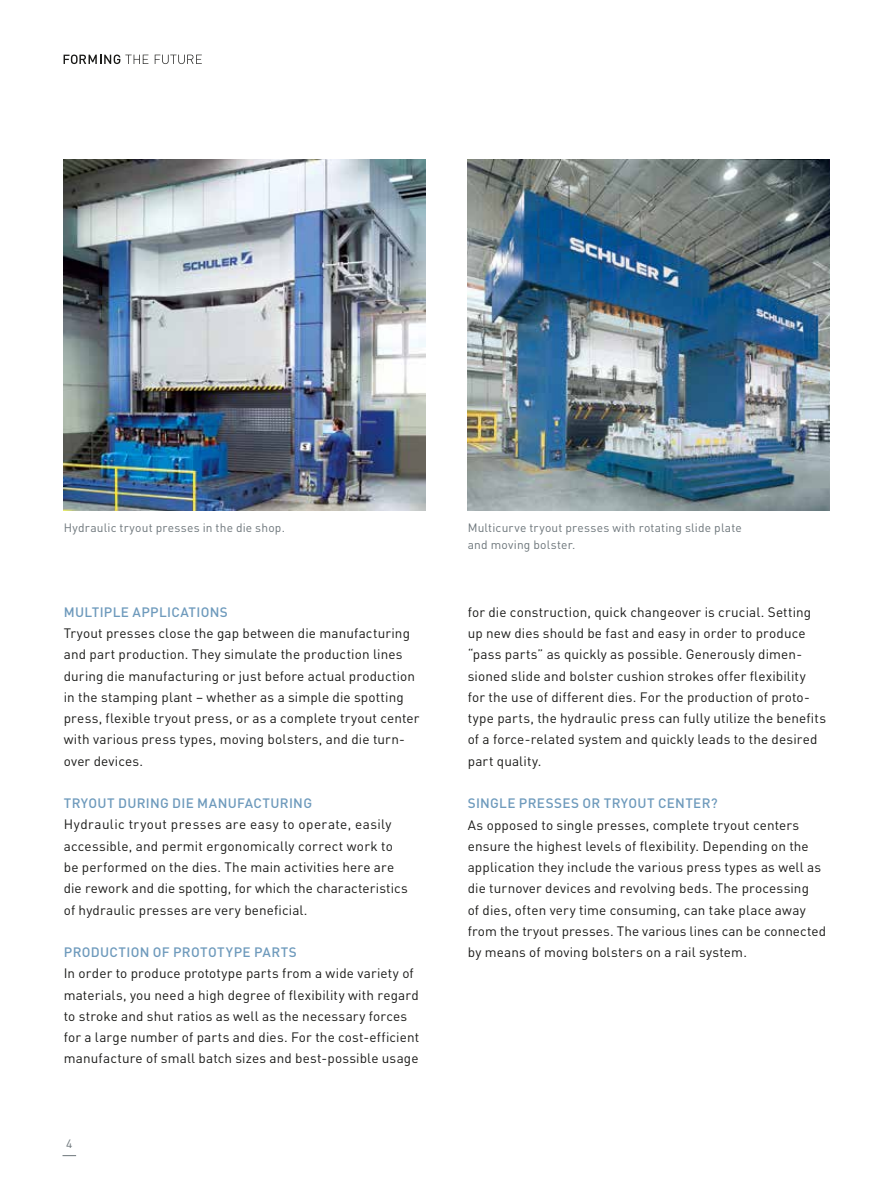
<style>
.page{position:relative;width:893px;height:1191px;background:#fff}
.page>*{position:absolute;margin:0;border:0;box-sizing:border-box;transform-origin:0 0}
.t1{font:13.5px/21.3px "DIN Pro";letter-spacing:.01em;color:#1a1a18}
.t2{font:500 13.5px "DIN Pro";letter-spacing:.025em;color:#6e9abc}
.t3{font:12px/17.2px "DIN Pro";letter-spacing:.02em;color:#6c757a}
</style>
<div class="page">
<svg style="left:63px;top:1155px;width:13px;height:1px"></svg>
<svg style="left:64px;top:55px;width:84px;height:9px"></svg>
<svg style="left:155px;top:55px;width:47px;height:9px"></svg>
<img style="left:468px;top:159px;width:361px;height:351px">
<img style="left:64px;top:159px;width:361px;height:351px">
<p class="t3" style="left:64px;top:517px;width:223px">Hydraulic tryout presses in the die shop.</p>
<p class="t3" style="left:468px;top:517px;width:276px">Multicurve tryout presses with rotating slide plate and moving bolster.</p>
<p class="t2" style="left:64px;top:601px;width:166px">MULTIPLE APPLICATIONS</p>
<p class="t1" style="left:64px;top:621px;width:357px">Tryout presses close the gap between die manufacturing and part production. They simulate the production lines during die manufacturing or just before actual production in the stamping plant – whether as a simple die spotting press, flexible tryout press, or as a complete tryout center with various press types, moving bolsters, and die turn&shy;over devices.</p>
<p class="t2" style="left:64px;top:792px;width:250px">TRYOUT DURING DIE MANUFACTURING</p>
<p class="t1" style="left:64px;top:812px;width:346px">Hydraulic tryout presses are easy to operate, easily accessible, and permit ergonomically correct work to be performed on the dies. The main activities here are die rework and die spotting, for which the characteristics of hydraulic presses are very beneficial.</p>
<p class="t2" style="left:64px;top:941px;width:234px">PRODUCTION OF PROTOTYPE PARTS</p>
<p class="t1" style="left:64px;top:961px;width:357px">In order to produce prototype parts from a wide variety of materials, you need a high degree of flexibility with regard to stroke and shut ratios as well as the necessary forces for a large number of parts and dies. For the cost-efficient manufacture of small batch sizes and best-possible usage</p>
<p class="t3" style="left:66px;top:1134px;width:8px">4</p>
<p class="t1" style="left:468px;top:600px;width:360px">for die construction, quick changeover is crucial. Setting up new dies should be fast and easy in order to produce “pass parts” as quickly as possible. Generously dimen&shy;sioned slide and bolster cushion strokes offer flexibility for the use of different dies. For the production of proto&shy;type parts, the hydraulic press can fully utilize the benefits of a force-related system and quickly leads to the desired part quality.</p>
<p class="t2" style="left:468px;top:792px;width:251px">SINGLE PRESSES OR TRYOUT CENTER?</p>
<p class="t1" style="left:468px;top:812px;width:360px">As opposed to single presses, complete tryout centers ensure the highest levels of flexibility. Depending on the application they include the various press types as well as die turnover devices and revolving beds. The processing<br>of dies, often very time consuming, can take place away from the tryout presses. The various lines can be connected by means of moving bolsters on a rail system.</p>
</div>
